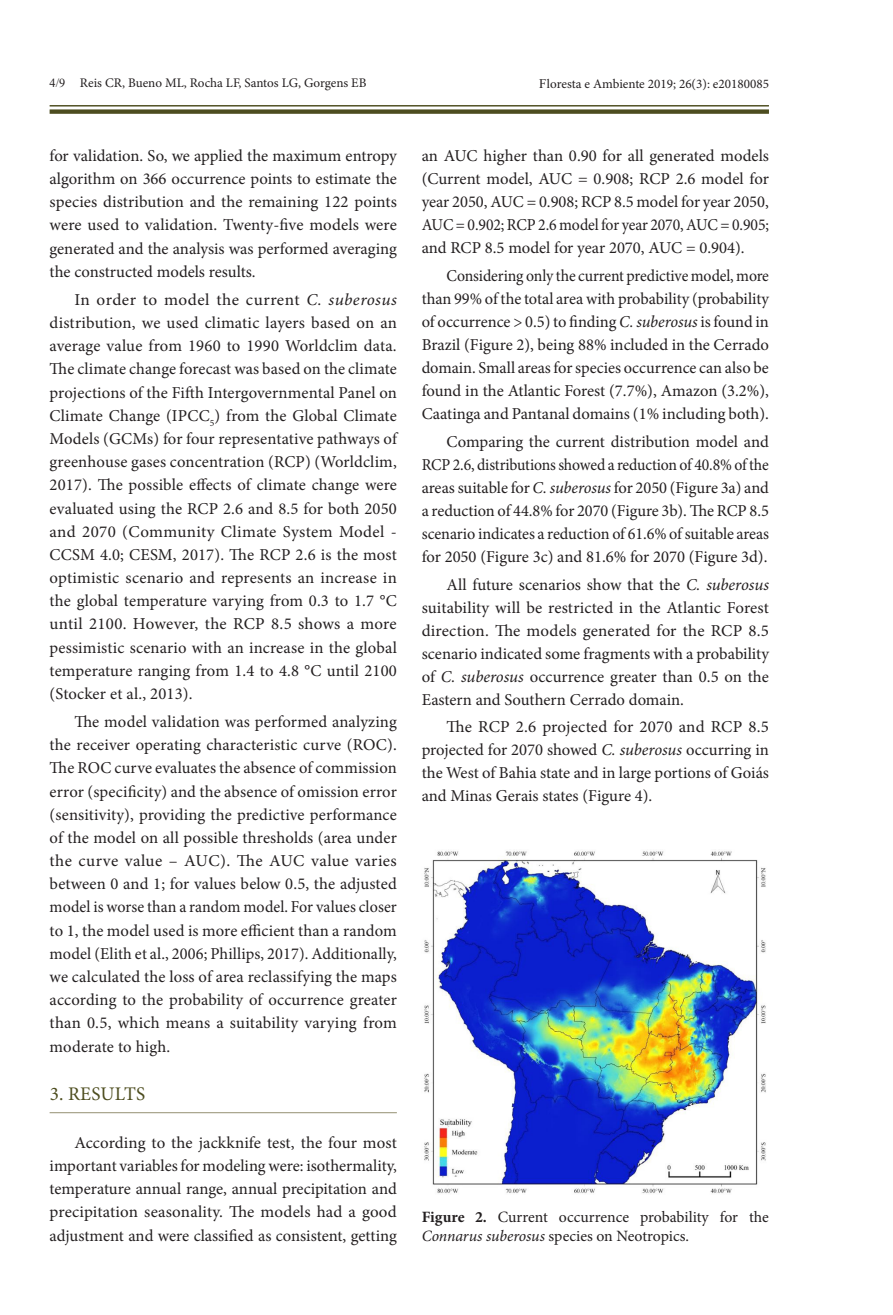
<style>
.page{position:relative;width:893px;height:1315px;background:#fff}
.page>*{position:absolute;margin:0;border:0;box-sizing:border-box;transform-origin:0 0}
.Heading1{font:19.25px "Minion Pro";letter-spacing:.01em;color:#4d4d1f}
.Paragraph{font:16.62px/23.1px "Minion Pro";color:#231f20;text-align:justify}
.Paragraph-2{font:16.62px/22.9px "Minion Pro";color:#231f20;text-align:justify;scale:.95 1}
.FigureCaption{font:15.75px/18.9px "Minion Pro";color:#231f20}
.t1{font:13.12px "Minion Pro";color:#231f20}
.s1{font-family:"Times New Roman";font-size:12.25px}
.s2{font-family:"Times New Roman"}
.s3{font-style:italic}
.s4{font-weight:700}
</style>
<div class="page">
<div style="left:50px;top:109px;width:719px;height:5px;background:#4d4d1f"></div>
<hr style="left:50px;top:105px;width:719px;height:1px;background:#4d4d1f">
<hr style="left:50px;top:1112px;width:347px;height:1px;background:#959172">
<img style="left:424px;top:851px;width:342px;height:343px">
<p class="t1" style="left:50px;top:74px;width:318px"><span class="s1">4/9</span> Reis CR, Bueno ML, Rocha LF, Santos LG, Gorgens EB</p>
<p class="t1" style="left:539px;top:75px;width:231px"><span class="s2">Fl</span>oresta e Ambiente 2019; 26(3): e20180085</p>
<p class="Paragraph" style="left:50px;top:144px;width:349px">for validation. So, we applied the maximum entropy algorithm on 366 occurrence points to estimate the species distribution and the remaining 122 points were used to validation. Twenty-five models were generated and the analysis was performed averaging the constructed models results.</p>
<p class="Paragraph" style="left:50px;top:288px;width:349px;text-indent:25px">In order to model the current <span class="s3">C. suberosus </span>distribution, we used climatic layers based on an average value from 1960 to 1990 Worldclim data.<br>The climate change forecast was based on the climate projections of the Fifth Intergovernmental Panel on Climate Change (IPCC<sub>5</sub>) from the Global Climate Models (GCMs) for four representative pathways of greenhouse gases concentration (RCP) (Worldclim, 2017). The possible effects of climate change were evaluated using the RCP 2.6 and 8.5 for both 2050 and 2070 (Community Climate System Model - CCSM 4.0; CESM, 2017). The RCP 2.6 is the most optimistic scenario and represents an increase in the global temperature varying from 0.3 to 1.7 °C until 2100. However, the RCP 8.5 shows a more pessimistic scenario with an increase in the global temperature ranging from 1.4 to 4.8 °C until 2100 (Stocker et al., 2013).</p>
<p class="Paragraph" style="left:50px;top:710px;width:349px;text-indent:25px">The model validation was performed analyzing the receiver operating characteristic curve (ROC).<br>The ROC curve evaluates the absence of commission error (specificity) and the absence of omission error (sensitivity), providing the predictive performance of the model on all possible thresholds (area under the curve value – AUC). The AUC value varies between 0 and 1; for values below 0.5, the adjusted model is worse than a random model. For values closer to 1, the model used is more efficient than a random model (Elith et al., 2006; Phillips, 2017). Additionally, we calculated the loss of area reclassifying the maps according to the probability of occurrence greater than 0.5, which means a suitability varying from moderate to high.</p>
<p class="Heading1" style="left:50px;top:1080px;width:97px">3. RESULTS</p>
<p class="Paragraph" style="left:50px;top:1131px;width:349px;text-indent:25px">According to the jackknife test, the four most important variables for modeling were: isothermality, temperature annual range, annual precipitation and precipitation seasonality. The models had a good adjustment and were classified as consistent, getting</p>
<p class="Paragraph" style="left:422px;top:144px;width:349px">an AUC higher than 0.90 for all generated models (Current model, AUC = 0.908; RCP 2.6 model for year 2050, AUC = 0.908; RCP 8.5 model for year 2050, AUC = 0.902; RCP 2.6 model for year 2070, AUC = 0.905; and RCP 8.5 model for year 2070, AUC = 0.904).</p>
<p class="Paragraph-2" style="left:422px;top:264px;width:367px;text-indent:25px">Considering only the current predictive model, more than 99% of the total area with probability (probability of occurrence &gt; 0.5) to finding <span class="s3">C. suberosus</span> is found in Brazil (Figure 2), being 88% included in the Cerrado domain. Small areas for species occurrence can also be found in the Atlantic Forest (7.7%), Amazon (3.2%), Caatinga and Pantanal domains (1% including both).</p>
<p class="Paragraph" style="left:422px;top:430px;width:349px;text-indent:25px">Comparing the current distribution model and RCP 2.6, distributions showed a reduction of 40.8% of the areas suitable for <span class="s3">C. suberosus</span> for 2050 (Figure 3a) and a reduction of 44.8% for 2070 (Figure 3b). The RCP 8.5 scenario indicates a reduction of 61.6% of suitable areas for 2050 (Figure 3c) and 81.6% for 2070 (Figure 3d).</p>
<p class="Paragraph" style="left:422px;top:573px;width:349px;text-indent:25px">All future scenarios show that the <span class="s3">C. suberosus </span>suitability will be restricted in the Atlantic Forest direction. The models generated for the RCP 8.5 scenario indicated some fragments with a probability of <span class="s3">C. suberosus</span> occurrence greater than 0.5 on the Eastern and Southern Cerrado domain.</p>
<p class="Paragraph" style="left:422px;top:716px;width:349px;text-indent:25px">The RCP 2.6 projected for 2070 and RCP 8.5 projected for 2070 showed <span class="s3">C. suberosus</span> occurring in the West of Bahia state and in large portions of Goiás and Minas Gerais states (Figure 4).</p>
<p class="FigureCaption" style="left:422px;top:1207px;width:349px"><span class="s4">Figure 2.</span> Current occurrence probability for the<br><span class="s3">Connarus suberosus</span> species on Neotropics.</p>
</div>
